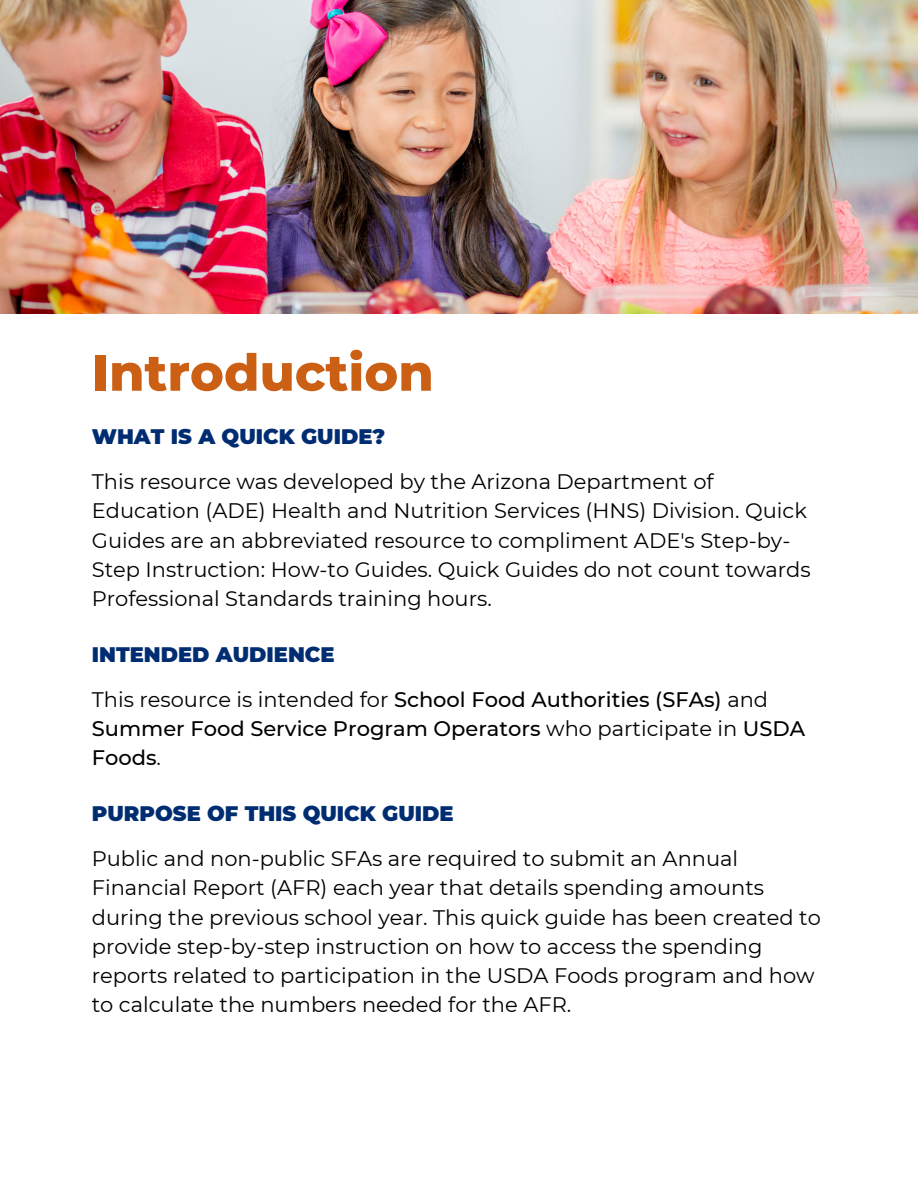
<style>
.page{position:relative;width:918px;height:1188px;background:#fff}
.page>*{position:absolute;margin:0;border:0;box-sizing:border-box;transform-origin:0 0}
.t1{font:800 51px "Montserrat";color:#cb6015}
.t2{font:21px/29.2px "Montserrat";color:#000}
.t3{font:500 21px/29.2px "Montserrat";color:#000}
.t4{font:900 21px "Montserrat";color:#002d72}
.s1{font-weight:400}
</style>
<div class="page">
<img style="left:0;top:0;width:918px;height:314px">
<p class="t1" style="left:92px;top:341px;width:343px">Introduction</p>
<p class="t4" style="left:92px;top:424px;width:295px">WHAT IS A QUICK GUIDE?</p>
<p class="t2" style="left:92px;top:467px;width:720px">This resource was developed by the Arizona Department of Education (ADE) Health and Nutrition Services (HNS) Division. Quick Guides are an abbreviated resource to compliment ADE's Step-by-Step Instruction: How-to Guides. Quick Guides do not count towards Professional Standards training hours.</p>
<p class="t4" style="left:92px;top:641px;width:244px">INTENDED AUDIENCE</p>
<p class="t3" style="left:92px;top:685px;width:715px"><span class="s1">This resource is intended for</span> School Food Authorities (SFAs) <span class="s1">and<br></span>Summer Food Service Program Operators <span class="s1">who participate in</span> USDA<br>Foods<span class="s1">.</span></p>
<p class="t4" style="left:92px;top:801px;width:363px">PURPOSE OF THIS QUICK GUIDE</p>
<p class="t2" style="left:92px;top:844px;width:731px">Public and non-public SFAs are required to submit an Annual Financial Report (AFR) each year that details spending amounts during the previous school year. This quick guide has been created to provide step-by-step instruction on how to access the spending reports related to participation in the USDA Foods program and how to calculate the numbers needed for the AFR.</p>
</div>
